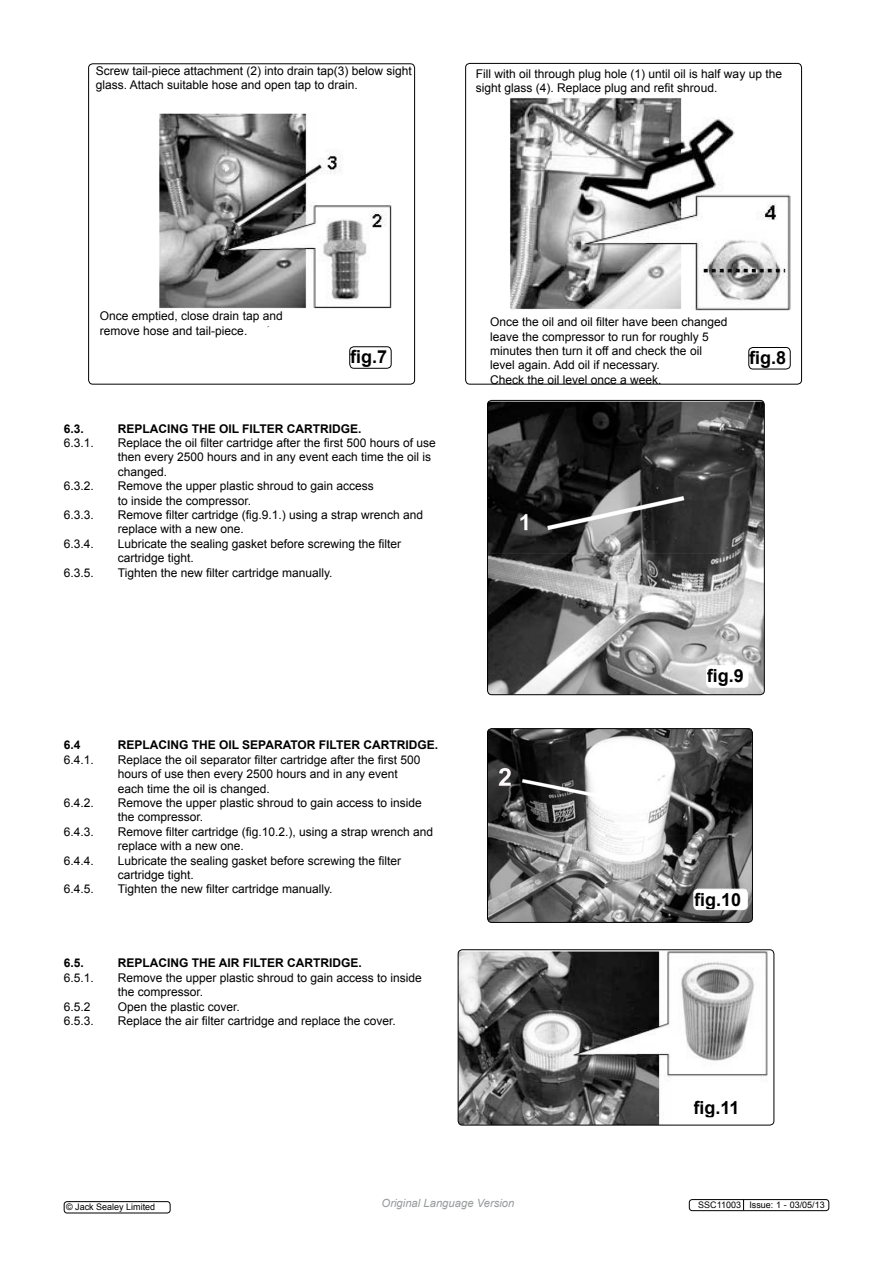
<style>
.page{position:relative;width:893px;height:1263px;background:#fff}
.page>*{position:absolute;margin:0;border:0;box-sizing:border-box;transform-origin:0 0}
.t1{font:700 18px "Arial";color:#000}
.t2{font:12px/14.4px "Arial";color:#000}
.t3{font:700 12px "Arial";color:#000}
.t4{font:italic 11.25px "Arial";color:#98999b}
.t5{font:9px "Arial";color:#000}
</style>
<div class="page">
<img style="left:159px;top:65px;width:256px;height:319px">
<div style="left:88px;top:63px;width:327px;height:321px;border:1px solid #000;border-radius:4px"></div>
<img style="left:510px;top:63px;width:291px;height:321px">
<div style="left:465px;top:63px;width:337px;height:321px;border:1px solid #000;border-radius:4px"></div>
<img style="left:487px;top:400px;width:277px;height:295px">
<div style="left:487px;top:400px;width:278px;height:295px;border:1px solid #000;border-radius:4px"></div>
<img style="left:489px;top:730px;width:262px;height:191px">
<div style="left:487px;top:728px;width:266px;height:195px;border:1px solid #000;border-radius:4px"></div>
<img style="left:458px;top:950px;width:316px;height:175px">
<div style="left:458px;top:949px;width:316px;height:176px;border:1px solid #000;border-radius:4px"></div>
<div style="left:689px;top:1199px;width:140px;height:12px;border:1px solid #000;border-radius:3px"></div>
<div style="left:64px;top:1201px;width:107px;height:12px;border:1px solid #000;border-radius:3px"></div>
<div style="left:349px;top:346px;width:43px;height:23px;border:1px solid #000;border-radius:4px"></div>
<div style="left:748px;top:347px;width:43px;height:22px;border:1px solid #000;border-radius:4px"></div>
<div style="left:707px;top:666px;width:41px;height:21px;background:#fff;border-radius:4px"></div>
<div style="left:706px;top:665px;width:42px;height:23px;border:1px solid #fff;border-radius:4px"></div>
<div style="left:694px;top:889px;width:53px;height:21px;background:#fff;border-radius:4px"></div>
<div style="left:693px;top:889px;width:55px;height:21px;border:1px solid #fff;border-radius:4px"></div>
<div style="left:693px;top:1097px;width:53px;height:21px;background:#fff;border-radius:4px"></div>
<div style="left:693px;top:1097px;width:54px;height:21px;border:1px solid #fff;border-radius:4px"></div>
<p class="t2" style="left:96px;top:63px;width:318px">Screw tail-piece attachment (2) into drain tap(3) below sight glass. Attach suitable hose and open tap to drain.</p>
<p class="t2" style="left:476px;top:66px;width:308px">Fill with oil through plug hole (1) until oil is half way up the sight glass (4). Replace plug and refit shroud.</p>
<p class="t2" style="left:100px;top:309px;width:184px">Once emptied, close drain tap and remove hose and tail-piece.</p>
<p class="t2" style="left:490px;top:315px;width:239px">Once the oil and oil filter have been changed leave the compressor to run for roughly 5 minutes then turn it off and check the oil level again. Add oil if necessary.<br>Check the oil level once a week.</p>
<h1 class="t1" style="left:350px;top:345px;width:39px">FIG.7</h1>
<h1 class="t1" style="left:749px;top:346px;width:39px">FIG.8</h1>
<p class="t3" style="left:64px;top:420px;width:22px">6.3.</p>
<p class="t3" style="left:118px;top:420px;width:245px">REPLACING THE OIL FILTER CARTRIDGE.</p>
<p class="t2" style="left:64px;top:436px;width:32px">6.3.1.</p>
<p class="t2" style="left:118px;top:436px;width:320px">Replace the oil filter cartridge after the first 500 hours of use then every 2500 hours and in any event each time the oil is changed.</p>
<p class="t2" style="left:64px;top:479px;width:48px">6.3.2. R</p>
<p class="t2" style="left:118px;top:479px;width:258px;text-indent:9px">emove the upper plastic shroud to gain access to inside the compressor.</p>
<p class="t2" style="left:64px;top:508px;width:32px">6.3.3.</p>
<p class="t2" style="left:118px;top:508px;width:307px">Remove filter cartridge (fig.9.1.) using a strap wrench and replace with a new one.</p>
<p class="t2" style="left:64px;top:536px;width:32px">6.3.4.</p>
<p class="t2" style="left:118px;top:536px;width:285px">Lubricate the sealing gasket before screwing the filter cartridge tight.</p>
<p class="t2" style="left:64px;top:565px;width:32px">6.3.5.</p>
<p class="t2" style="left:118px;top:565px;width:216px">Tighten the new filter cartridge manually.</p>
<p class="t3" style="left:64px;top:737px;width:18px">6.4</p>
<p class="t3" style="left:118px;top:737px;width:9px">REPLACING</p>
<p class="t3" style="left:192px;top:737px;width:9px">THE</p>
<p class="t3" style="left:219px;top:737px;width:8px">OIL</p>
<p class="t3" style="left:242px;top:737px;width:10px">SEPARATOR</p>
<p class="t3" style="left:319px;top:737px;width:8px">FILTER</p>
<p class="t3" style="left:363px;top:737px;width:9px">CARTRIDGE</p>
<p class="t3" style="left:435px;top:737px;width:5px">.</p>
<p class="t2" style="left:64px;top:752px;width:32px">6.4.1.</p>
<p class="t2" style="left:118px;top:752px;width:304px">Replace the oil separator filter cartridge after the first 500 hours of use then every 2500 hours and in any event each time the oil is changed.</p>
<p class="t2" style="left:64px;top:796px;width:48px">6.4.2. R</p>
<p class="t2" style="left:118px;top:796px;width:306px;text-indent:9px">emove the upper plastic shroud to gain access to inside the compressor.</p>
<p class="t2" style="left:64px;top:824px;width:32px">6.4.3.</p>
<p class="t2" style="left:118px;top:824px;width:317px">Remove filter cartridge (fig.10.2.), using a strap wrench and replace with a new one.</p>
<p class="t2" style="left:64px;top:853px;width:32px">6.4.4.</p>
<p class="t2" style="left:118px;top:853px;width:285px">Lubricate the sealing gasket before screwing the filter cartridge tight.</p>
<p class="t2" style="left:64px;top:882px;width:32px">6.4.5.</p>
<p class="t2" style="left:118px;top:882px;width:216px">Tighten the new filter cartridge manually.</p>
<p class="t3" style="left:64px;top:955px;width:22px">6.5.</p>
<p class="t3" style="left:118px;top:955px;width:245px">REPLACING THE AIR FILTER CARTRIDGE.</p>
<p class="t2" style="left:64px;top:970px;width:48px">6.5.1. R</p>
<p class="t2" style="left:118px;top:970px;width:306px;text-indent:9px">emove the upper plastic shroud to gain access to inside the compressor.</p>
<p class="t2" style="left:64px;top:999px;width:46px">6.5.2 O</p>
<p class="t2" style="left:127px;top:999px;width:114px">pen the plastic cover.</p>
<p class="t2" style="left:64px;top:1014px;width:32px">6.5.3.</p>
<p class="t2" style="left:118px;top:1014px;width:280px">Replace the air filter cartridge and replace the cover.</p>
<h1 class="t1" style="left:707px;top:664px;width:39px">FIG.9</h1>
<h1 class="t1" style="left:694px;top:887px;width:49px">FIG.10</h1>
<h1 class="t1" style="left:693px;top:1095px;width:48px">FIG.11</h1>
<p class="t4" style="left:382px;top:1196px;width:134px">Original Language Version</p>
<p class="t5" style="left:66px;top:1201px;width:91px">© Jack Sealey Limited</p>
<p class="t5" style="left:698px;top:1199px;width:7px">SSC</p>
<p class="t5" style="left:717px;top:1199px;width:109px">11003 Issue: 1 - 03/05/13</p>
</div>
